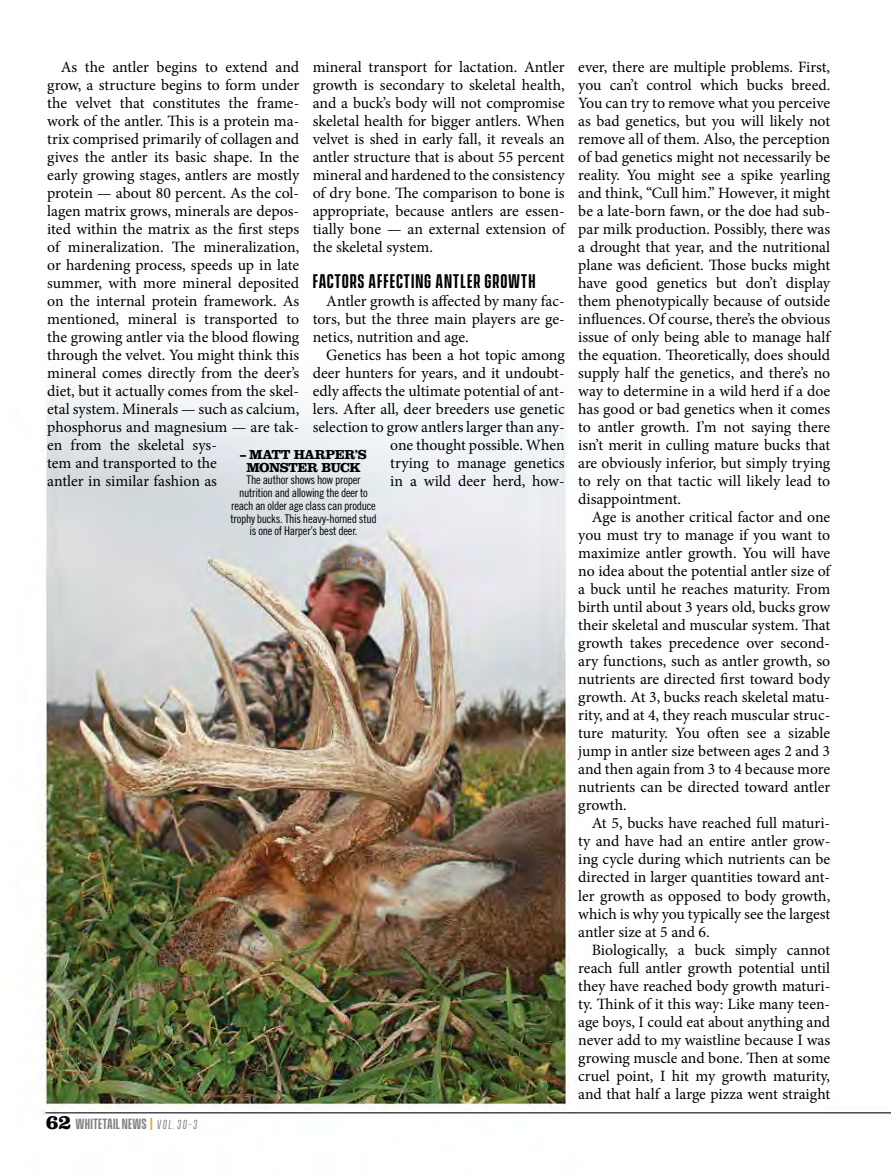
<style>
.page{position:relative;width:891px;height:1175px;background:#fff}
.page>*{position:absolute;margin:0;border:0;box-sizing:border-box;transform-origin:0 0}
.t1{font:600 18px "Vanguard CF";letter-spacing:.05em;color:#000}
.t2{font:15.75px/18px "Minion Pro";color:#000;text-align:justify}
.t3{font:600 13.5px "Vanguard CF";letter-spacing:.015em;color:#808285}
.t4{font:700 13.5px/12.8px "Clarendon LT Std";letter-spacing:-.03em;color:#000;text-align:center}
.t5{font:12px/12.8px "Trade Gothic LT Std Cn 18";letter-spacing:-.025em;color:#000;text-align:center}
.s1{font-family:"Helvetica LT Std";font-weight:900;font-size:12px}
.s2{font-family:"Clarendon LT Std";font-weight:700;font-size:21px;color:#000}
.s3{color:#d4b02a}
.s4{font-weight:400;font-size:12px}
</style>
<div class="page">
<img style="left:40px;top:388px;width:851px;height:729px">
<p class="t2" style="left:47px;top:58px;width:254px;text-align:left;text-indent:13px">As the antler begins to extend and grow, a structure begins to form under the velvet that constitutes the frame&shy;work of the antler. This is a protein ma&shy;trix comprised primarily of collagen and gives the antler its basic shape. In the early growing stages, antlers are mostly protein — about 80 percent. As the col&shy;lagen matrix grows, minerals are depos&shy;ited within the matrix as the first steps of mineralization. The mineralization, or hardening process, speeds up in late summer, with more mineral deposited on the internal protein framework. As mentioned, mineral is transported to the growing antler via the blood flowing through the velvet. You might think this mineral comes directly from the deer’s diet, but it actually comes from the skel&shy;etal system. Minerals — such as calcium, phosphorus and magnesium — are tak&shy;en from the skeletal sys-<br>tem and transported to the<br>antler in similar fashion as</p>
<p class="t2" style="left:313px;top:58px;width:254px">mineral transport for lactation. Antler growth is secondary to skeletal health, and a buck’s body will not compromise skeletal health for bigger antlers. When velvet is shed in early fall, it reveals an antler structure that is about 55 percent mineral and hardened to the consistency of dry bone. The comparison to bone is appropriate, because antlers are essen&shy;tially bone — an external extension of the skeletal system.</p>
<p class="t1" style="left:313px;top:271px;width:224px">FACTORS AFFECTING ANTLER GROWTH</p>
<p class="t2" style="left:313px;top:292px;width:254px;text-indent:13px">Antler growth is affected by many fac&shy;tors, but the three main players are ge&shy;netics, nutrition and age.</p>
<p class="t2" style="left:313px;top:346px;width:254px;text-align:right">Genetics has been a hot topic among deer hunters for years, and it undoubt&shy;edly affects the ultimate potential of ant&shy;lers. After all, deer breeders use genetic selection to grow antlers larger than any&shy;one thought possible. When<br>trying to manage genetics<br>in a wild deer herd, how-</p>
<p class="t4" style="left:240px;top:448px;width:128px"><span class="s1">–</span> MATT HARPER’S<br>MONSTER BUCK</p>
<p class="t5" style="left:231px;top:473px;width:148px">The author shows how proper nutrition and allowing the deer to reach an older age class can produce trophy bucks. This heavy-horned stud is one of Harper’s best deer.</p>
<p class="t3" style="left:46px;top:1116px;width:154px"><span class="s2">62</span> WHITETAIL NEWS <span class="s3">|</span> <span class="s4">Vol. 30-3</span></p>
<p class="t2" style="left:578px;top:58px;width:254px">ever, there are multiple problems. First, you can’t control which bucks breed.<br>You can try to remove what you perceive as bad genetics, but you will likely not remove all of them. Also, the perception of bad genetics might not necessarily be reality. You might see a spike yearling and think, “Cull him.” However, it might be a late-born fawn, or the doe had sub&shy;par milk production. Possibly, there was a drought that year, and the nutritional plane was deficient. Those bucks might have good genetics but don’t display them phenotypically because of outside influences. Of course, there’s the obvious issue of only being able to manage half the equation. Theoretically, does should supply half the genetics, and there’s no way to determine in a wild herd if a doe has good or bad genetics when it comes to antler growth. I’m not saying there isn’t merit in culling mature bucks that are obviously inferior, but simply trying to rely on that tactic will likely lead to disappointment.</p>
<p class="t2" style="left:578px;top:508px;width:254px;text-indent:13px">Age is another critical factor and one you must try to manage if you want to maximize antler growth. You will have no idea about the potential antler size of a buck until he reaches maturity. From birth until about 3 years old, bucks grow their skeletal and muscular system. That growth takes precedence over second&shy;ary functions, such as antler growth, so nutrients are directed first toward body growth. At 3, bucks reach skeletal matu&shy;rity, and at 4, they reach muscular struc&shy;ture maturity. You often see a sizable jump in antler size between ages 2 and 3 and then again from 3 to 4 because more nutrients can be directed toward antler growth.</p>
<p class="t2" style="left:578px;top:814px;width:254px;text-indent:13px">At 5, bucks have reached full maturi&shy;ty and have had an entire antler grow&shy;ing cycle during which nutrients can be directed in larger quantities toward ant&shy;ler growth as opposed to body growth, which is why you typically see the largest antler size at 5 and 6.</p>
<p class="t2" style="left:578px;top:940px;width:254px;text-indent:13px">Biologically, a buck simply cannot reach full antler growth potential until they have reached body growth maturi&shy;ty. Think of it this way: Like many teen&shy;age boys, I could eat about anything and never add to my waistline because I was growing muscle and bone. Then at some cruel point, I hit my growth maturity, and that half a large pizza went straight</p>
</div>
